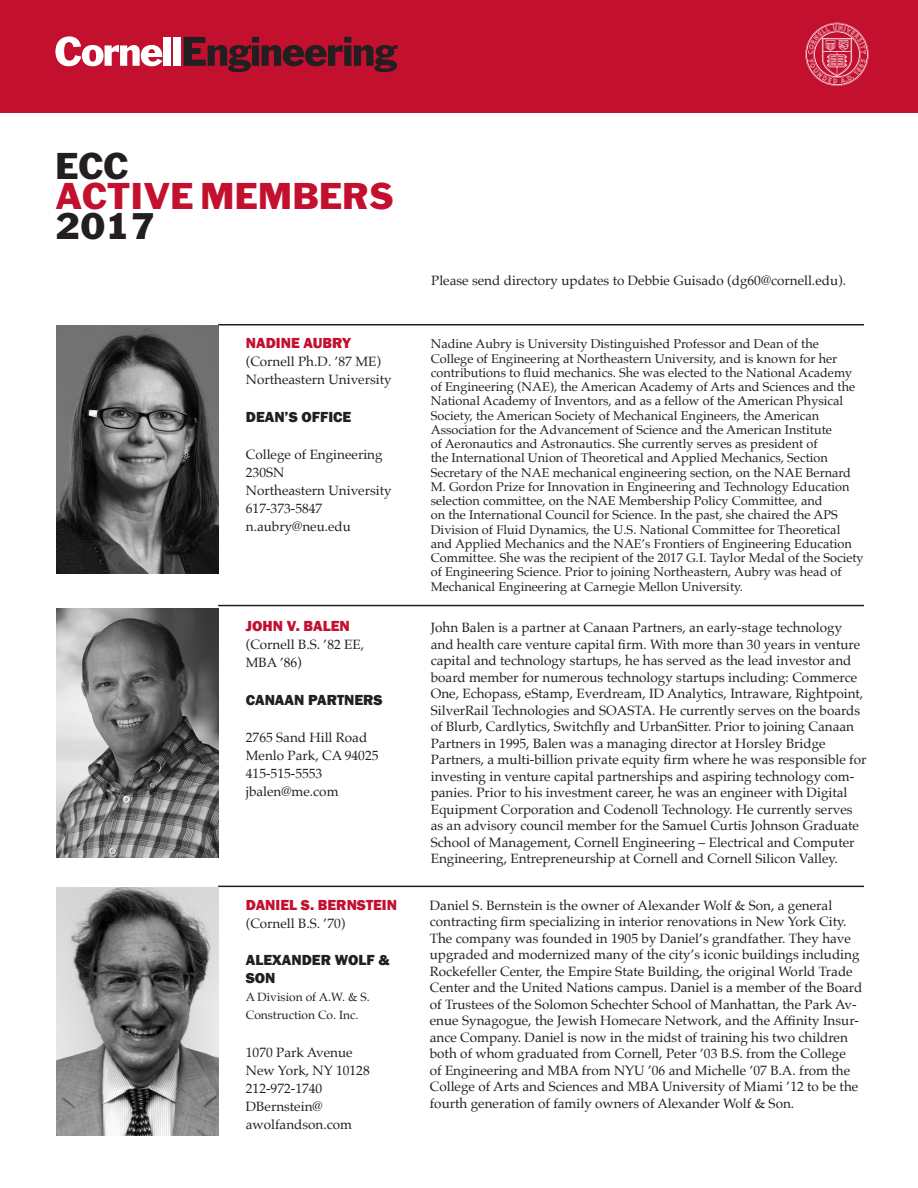
<style>
.page{position:relative;width:918px;height:1188px;background:#fff}
.page>*{position:absolute;margin:0;border:0;box-sizing:border-box;transform-origin:0 0}
.t1{font:34.5px "Franklin Gothic Std";color:#c3102f}
.t2{font:34.5px "Franklin Gothic Std";color:#231f20}
.company{font:800 15px/18px "Franklin Gothic";color:#231f20}
.contact_copy{font:800 15px "Franklin Gothic";color:#c3102f}
.bio{font:13.5px/16.5px "Palatino";color:#231f20}
.contact_copy-2{font:13.5px/18px "Palatino";color:#231f20}
.bio-2{font:12.75px/14.2px "Palatino";color:#231f20}
.company-2{font:12px/18px "Palatino";color:#231f20}
</style>
<div class="page">
<hr style="left:218px;top:605px;width:646px;height:1px;background:#231f20">
<hr style="left:218px;top:324px;width:646px;height:2px;background:#231f20">
<hr style="left:218px;top:886px;width:646px;height:1px;background:#231f20">
<div style="left:0;top:0;width:918px;height:112px;background:#c3102f"></div>
<svg style="left:55px;top:36px;width:107px;height:30px"></svg>
<div style="left:163px;top:37px;width:8px;height:29px;background:#fff"></div>
<div style="left:173px;top:37px;width:8px;height:29px;background:#fff"></div>
<svg style="left:184px;top:37px;width:213px;height:35px"></svg>
<svg style="left:805px;top:23px;width:64px;height:63px"></svg>
<img style="left:57px;top:326px;width:162px;height:248px">
<img style="left:57px;top:609px;width:162px;height:248px">
<img style="left:57px;top:887px;width:162px;height:249px">
<h1 class="t2" style="left:55px;top:144px;width:74px">ECC</h1>
<h1 class="t1" style="left:55px;top:174px;width:340px">ACTIVE MEMBERS</h1>
<h1 class="t2" style="left:55px;top:204px;width:101px">2017</h1>
<p class="contact_copy" style="left:246px;top:333px;width:107px">NADINE AUBRY</p>
<p class="contact_copy-2" style="left:246px;top:352px;width:137px">(Cornell Ph.D. ’87 ME)</p>
<p class="contact_copy-2" style="left:246px;top:370px;width:147px">Northeastern University</p>
<p class="company" style="left:246px;top:407px;width:107px">DEAN’S OFFICE</p>
<p class="contact_copy-2" style="left:246px;top:445px;width:138px">College of Engineering</p>
<p class="contact_copy-2" style="left:246px;top:463px;width:40px">230SN</p>
<p class="contact_copy-2" style="left:246px;top:481px;width:147px">Northeastern University</p>
<p class="contact_copy-2" style="left:246px;top:499px;width:78px">617-373-5847</p>
<p class="contact_copy-2" style="left:246px;top:517px;width:107px">n.aubry@neu.edu</p>
<p class="contact_copy" style="left:246px;top:616px;width:106px">JOHN V. BALEN</p>
<p class="contact_copy-2" style="left:246px;top:636px;width:120px">(Cornell B.S. ’82 EE,<br>MBA ’86)</p>
<p class="company" style="left:246px;top:691px;width:138px">CANAAN PARTNERS</p>
<p class="contact_copy-2" style="left:246px;top:729px;width:123px">2765 Sand Hill Road</p>
<p class="contact_copy-2" style="left:246px;top:747px;width:134px">Menlo Park, CA 94025</p>
<p class="contact_copy-2" style="left:246px;top:765px;width:78px">415-515-5553</p>
<p class="contact_copy-2" style="left:246px;top:783px;width:94px">jbalen@me.com</p>
<p class="contact_copy" style="left:246px;top:895px;width:153px">DANIEL S. BERNSTEIN</p>
<p class="contact_copy-2" style="left:246px;top:914px;width:101px">(Cornell B.S. ’70)</p>
<p class="company" style="left:246px;top:951px;width:145px">ALEXANDER WOLF &amp;<br>SON</p>
<p class="company-2" style="left:246px;top:988px;width:125px">A Division of A.W. &amp; S.<br>Construction Co. Inc.</p>
<p class="contact_copy-2" style="left:246px;top:1043px;width:108px">1070 Park Avenue</p>
<p class="contact_copy-2" style="left:246px;top:1061px;width:125px">New York, NY 10128</p>
<p class="contact_copy-2" style="left:246px;top:1079px;width:78px">212-972-1740</p>
<p class="contact_copy-2" style="left:246px;top:1097px;width:78px">DBernstein@</p>
<p class="contact_copy-2" style="left:246px;top:1115px;width:108px">awolfandson.com</p>
<p class="contact_copy-2" style="left:431px;top:271px;width:416px">Please send directory updates to Debbie Guisado (dg60@cornell.edu).</p>
<p class="bio-2" style="left:431px;top:337px;width:434px">Nadine Aubry is University Distinguished Professor and Dean of the College of Engineering at Northeastern University, and is known for her contributions to fluid mechanics. She was elected to the National Academy of Engineering (NAE), the American Academy of Arts and Sciences and the National Academy of Inventors, and as a fellow of the American Physical Society, the American Society of Mechanical Engineers, the American Association for the Advancement of Science and the American Institute<br>of Aeronautics and Astronautics. She currently serves as president of<br>the International Union of Theoretical and Applied Mechanics, Section Secretary of the NAE mechanical engineering section, on the NAE Bernard M. Gordon Prize for Innovation in Engineering and Technology Education selection committee, on the NAE Membership Policy Committee, and<br>on the International Council for Science. In the past, she chaired the APS Division of Fluid Dynamics, the U.S. National Committee for Theoretical and Applied Mechanics and the NAE’s Frontiers of Engineering Education Committee. She was the recipient of the 2017 G.I. Taylor Medal of the Society of Engineering Science. Prior to joining Northeastern, Aubry was head of Mechanical Engineering at Carnegie Mellon University.</p>
<p class="bio" style="left:431px;top:619px;width:437px">John Balen is a partner at Canaan Partners, an early-stage technology and health care venture capital firm. With more than 30 years in venture capital and technology startups, he has served as the lead investor and board member for numerous technology startups including: Commerce One, Echopass, eStamp, Everdream, ID Analytics, Intraware, Rightpoint, SilverRail Technologies and SOASTA. He currently serves on the boards of Blurb, Cardlytics, Switchfly and UrbanSitter. Prior to joining Canaan Partners in 1995, Balen was a managing director at Horsley Bridge Partners, a multi-billion private equity firm where he was responsible for investing in venture capital partnerships and aspiring technology com&shy;panies. Prior to his investment career, he was an engineer with Digital Equipment Corporation and Codenoll Technology. He currently serves as an advisory council member for the Samuel Curtis Johnson Graduate School of Management, Cornell Engineering – Electrical and Computer Engineering, Entrepreneurship at Cornell and Cornell Silicon Valley.</p>
<p class="bio" style="left:430px;top:897px;width:434px">Daniel S. Bernstein is the owner of Alexander Wolf &amp; Son, a general contracting firm specializing in interior renovations in New York City.<br>The company was founded in 1905 by Daniel’s grandfather. They have upgraded and modernized many of the city’s iconic buildings including Rockefeller Center, the Empire State Building, the original World Trade Center and the United Nations campus. Daniel is a member of the Board of Trustees of the Solomon Schechter School of Manhattan, the Park Av&shy;enue Synagogue, the Jewish Homecare Network, and the Affinity Insur&shy;ance Company. Daniel is now in the midst of training his two children both of whom graduated from Cornell, Peter ’03 B.S. from the College<br>of Engineering and MBA from NYU ’06 and Michelle ’07 B.A. from the College of Arts and Sciences and MBA University of Miami ’12 to be the fourth generation of family owners of Alexander Wolf &amp; Son.</p>
</div>
